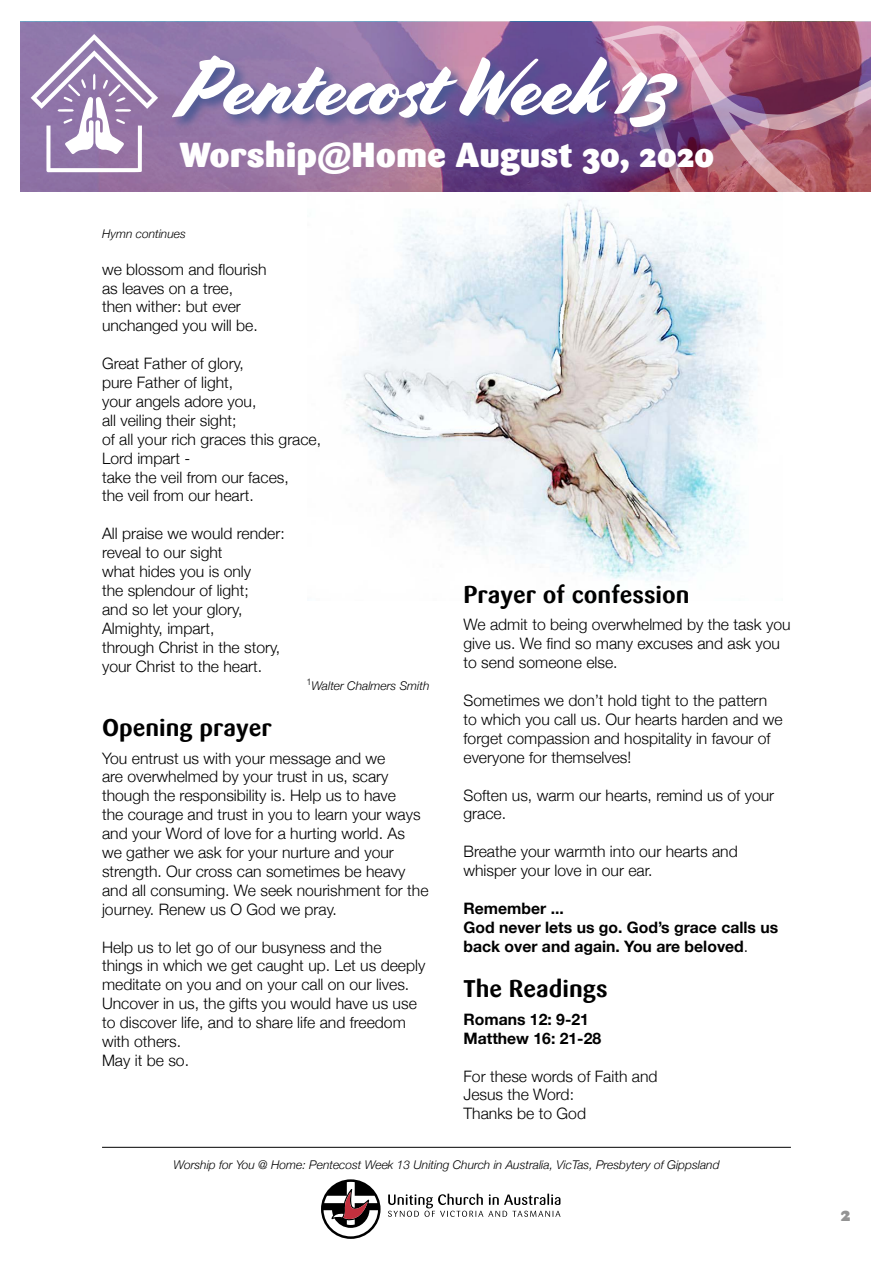
<style>
.page{position:relative;width:893px;height:1263px;background:#fff}
.page>*{position:absolute;margin:0;border:0;box-sizing:border-box;transform-origin:0 0}
.t1{font:81px "Cortado";letter-spacing:-.01em;color:#fff}
.t2{font:900 34.5px "Sari";color:#fff}
.t3{font:700 24px "Sari";color:#000}
.t4{font:900 19.5px "Sari";color:#939393}
.t5{font:300 15.75px/18.9px "Helvetica Neue";color:#000}
.t6{font:700 15.75px/18.9px "Helvetica Neue";color:#000}
.t7{font:italic 300 12px "Helvetica Neue";color:#000}
.s1{font-weight:300}
</style>
<div class="page">
<img style="left:344px;top:193px;width:418px;height:388px">
<svg style="left:388px;top:1194px;width:172px;height:23px"></svg>
<svg style="left:321px;top:1179px;width:60px;height:60px"></svg>
<hr style="left:102px;top:1147px;width:689px;height:1px;background:#000">
<img style="left:20px;top:22px;width:581px;height:170px">
<svg style="left:31px;top:34px;width:127px;height:138px"></svg>
<svg style="left:601px;top:21px;width:270px;height:183px;background:#a96a84"></svg>
<div style="left:171px;top:53px;width:520px;height:88px;background:#465792;opacity:.91"></div>
<h1 class="t1" style="left:179px;top:40px;width:495px">Pentecost Week 13</h1>
<h2 class="t2" style="left:179px;top:134px;width:536px">Worship@Home August 30, 2020</h2>
<p class="t7" style="left:102px;top:224px;width:85px">Hymn continues</p>
<p class="t5" style="left:102px;top:258px;width:166px">we blossom and flourish as leaves on a tree, then wither: but ever unchanged you will be.</p>
<p class="t5" style="left:102px;top:353px;width:221px">Great Father of glory,<br>pure Father of light,<br>your angels adore you,<br>all veiling their sight;<br>of all your rich graces this grace,<br>Lord impart -<br>take the veil from our faces,<br>the veil from our heart.</p>
<p class="t5" style="left:102px;top:523px;width:184px">All praise we would render: reveal to our sight<br>what hides you is only<br>the splendour of light;<br>and so let your glory,<br>Almighty, impart,<br>through Christ in the story, your Christ to the heart.</p>
<p class="t7" style="left:306px;top:677px;width:125px"><sup>1</sup>Walter Chalmers Smith</p>
<h3 class="t3" style="left:102px;top:713px;width:171px">Opening prayer</h3>
<p class="t5" style="left:102px;top:747px;width:328px">You entrust us with your message and we<br>are overwhelmed by your trust in us, scary though the responsibility is. Help us to have<br>the courage and trust in you to learn your ways and your Word of love for a hurting world. As we gather we ask for your nurture and your strength. Our cross can sometimes be heavy and all consuming. We seek nourishment for the journey. Renew us O God we pray.</p>
<p class="t5" style="left:102px;top:936px;width:325px">Help us to let go of our busyness and the things in which we get caught up. Let us deeply meditate on you and on your call on our lives.<br>Uncover in us, the gifts you would have us use to discover life, and to share life and freedom with others.<br>May it be so.</p>
<h3 class="t3" style="left:463px;top:580px;width:228px">Prayer of confession</h3>
<p class="t5" style="left:463px;top:614px;width:329px">We admit to being overwhelmed by the task you give us. We find so many excuses and ask you to send someone else.</p>
<p class="t5" style="left:463px;top:690px;width:321px">Sometimes we don’t hold tight to the pattern to which you call us. Our hearts harden and we forget compassion and hospitality in favour of everyone for themselves!</p>
<p class="t5" style="left:463px;top:784px;width:312px">Soften us, warm our hearts, remind us of your grace.</p>
<p class="t5" style="left:463px;top:841px;width:276px">Breathe your warmth into our hearts and whisper your love in our ear.</p>
<p class="t6" style="left:463px;top:899px;width:316px">Remember ...<br>God never lets us go. God’s grace calls us back over and again. You are beloved<span class="s1">.</span></p>
<h3 class="t3" style="left:463px;top:975px;width:146px">The Readings</h3>
<p class="t6" style="left:463px;top:1010px;width:139px">Romans 12: 9-21<br>Matthew 16: 21-28</p>
<p class="t5" style="left:463px;top:1065px;width:196px">For these words of Faith and<br>Jesus the Word:<br>Thanks be to God</p>
<p class="t7" style="left:173px;top:1155px;width:548px">Worship for You @ Home: Pentecost Week 13 Uniting Church in Australia, VicTas, Presbytery of Gippsland</p>
<p class="t4" style="left:841px;top:1202px;width:11px">2</p>
</div>
